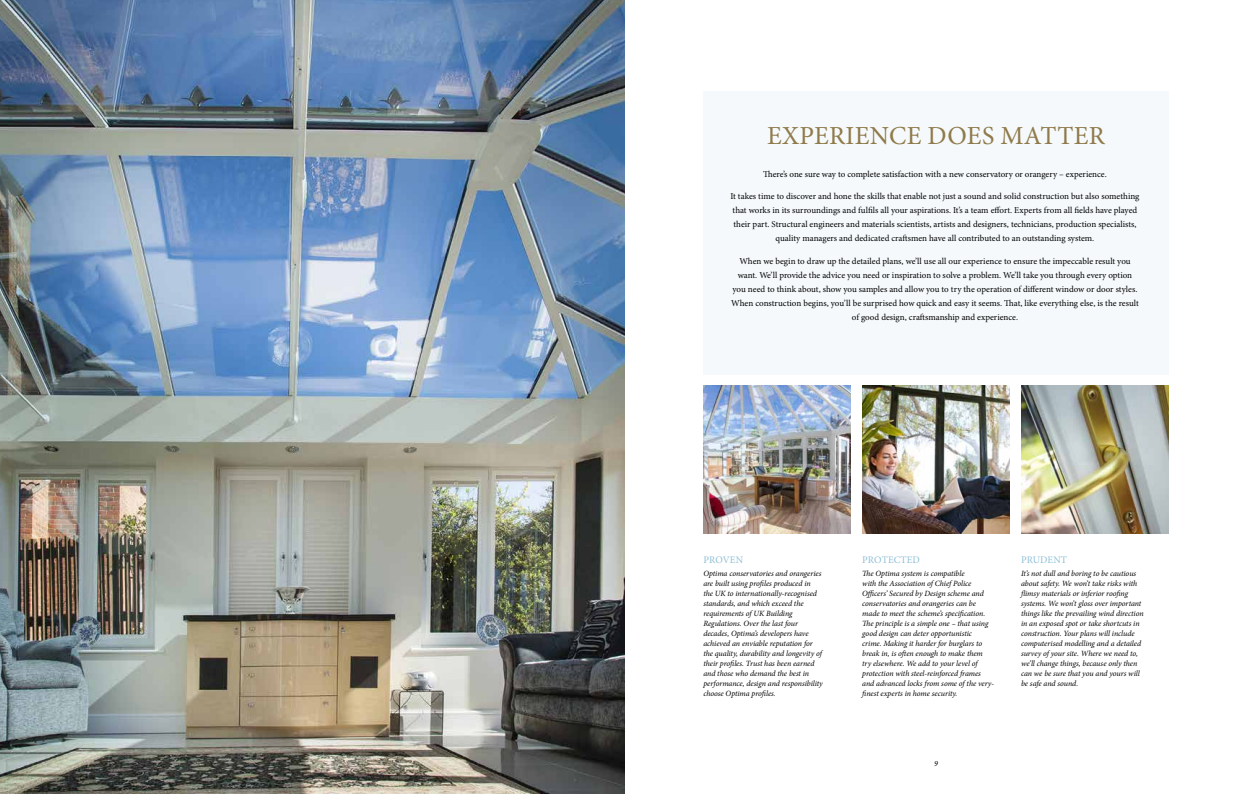
<style>
.page{position:relative;width:1248px;height:794px;background:#fff}
.page>*{position:absolute;margin:0;border:0;box-sizing:border-box;transform-origin:0 0}
.t1{font:26px "Minion Pro";letter-spacing:.01em;color:#8f7a4a}
.t2{font:10px "Minion Pro";letter-spacing:.01em;color:#8ebfd6}
.t3{font:9px/14px "Minion Pro";color:#000;text-align:center}
.t4{font:italic 8px/10px "Minion Pro";letter-spacing:-.005em;color:#000}
</style>
<div class="page">
<div style="left:703px;top:91px;width:465px;height:283px;background:#f5f9fb"></div>
<img style="left:703px;top:386px;width:147px;height:147px">
<img style="left:862px;top:386px;width:147px;height:147px">
<img style="left:1021px;top:386px;width:147px;height:147px">
<img style="left:0;top:0;width:624px;height:794px">
<h1 class="t1" style="left:767px;top:118px;width:339px">Experience does matter</h1>
<p class="t3" style="left:763px;top:167px;width:345px">There’s one sure way to complete satisfaction with a new conservatory or orangery – experience.</p>
<p class="t3" style="left:730px;top:189px;width:410px">It takes time to discover and hone the skills that enable not just a sound and solid construction but also something that works in its surroundings and fulfils all your aspirations. It’s a team effort. Experts from all fields have played their part. Structural engineers and materials scientists, artists and designers, technicians, production specialists, quality managers and dedicated craftsmen have all contributed to an outstanding system.</p>
<p class="t3" style="left:731px;top:254px;width:409px">When we begin to draw up the detailed plans, we’ll use all our experience to ensure the impeccable result you want. We’ll provide the advice you need or inspiration to solve a problem. We’ll take you through every option you need to think about, show you samples and allow you to try the operation of different window or door styles.<br>When construction begins, you’ll be surprised how quick and easy it seems. That, like everything else, is the result of good design, craftsmanship and experience.</p>
<p class="t2" style="left:703px;top:553px;width:41px">Proven</p>
<p class="t4" style="left:703px;top:568px;width:121px">Optima conservatories and orangeries are built using profiles produced in<br>the UK to internationally-recognised standards, and which exceed the requirements of UK Building Regulations. Over the last four decades, Optima’s developers have achieved an enviable reputation for the quality, durability and longevity of their profiles. Trust has been earned and those who demand the best in performance, design and responsibility choose Optima profiles.</p>
<p class="t2" style="left:862px;top:553px;width:59px">Protected</p>
<p class="t4" style="left:862px;top:568px;width:133px">The Optima system is compatible<br>with the Association of Chief Police Officers’ Secured by Design scheme and conservatories and orangeries can be made to meet the scheme’s specification.<br>The principle is a simple one – that using good design can deter opportunistic<br>crime. Making it harder for burglars to break in, is often enough to make them<br>try elsewhere. We add to your level of protection with steel-reinforced frames and advanced locks from some of the very&shy;finest experts in home security.</p>
<p class="t4" style="left:934px;top:758px;width:5px">9</p>
<p class="t2" style="left:1021px;top:553px;width:47px">Prudent</p>
<p class="t4" style="left:1020px;top:568px;width:124px">It’s not dull and boring to be cautious about safety. We won’t take risks with flimsy materials or inferior roofing systems. We won’t gloss over important things like the prevailing wind direction in an exposed spot or take shortcuts in construction. Your plans will include computerised modelling and a detailed survey of your site. Where we need to, we’ll change things, because only then can we be sure that you and yours will be safe and sound.</p>
</div>
